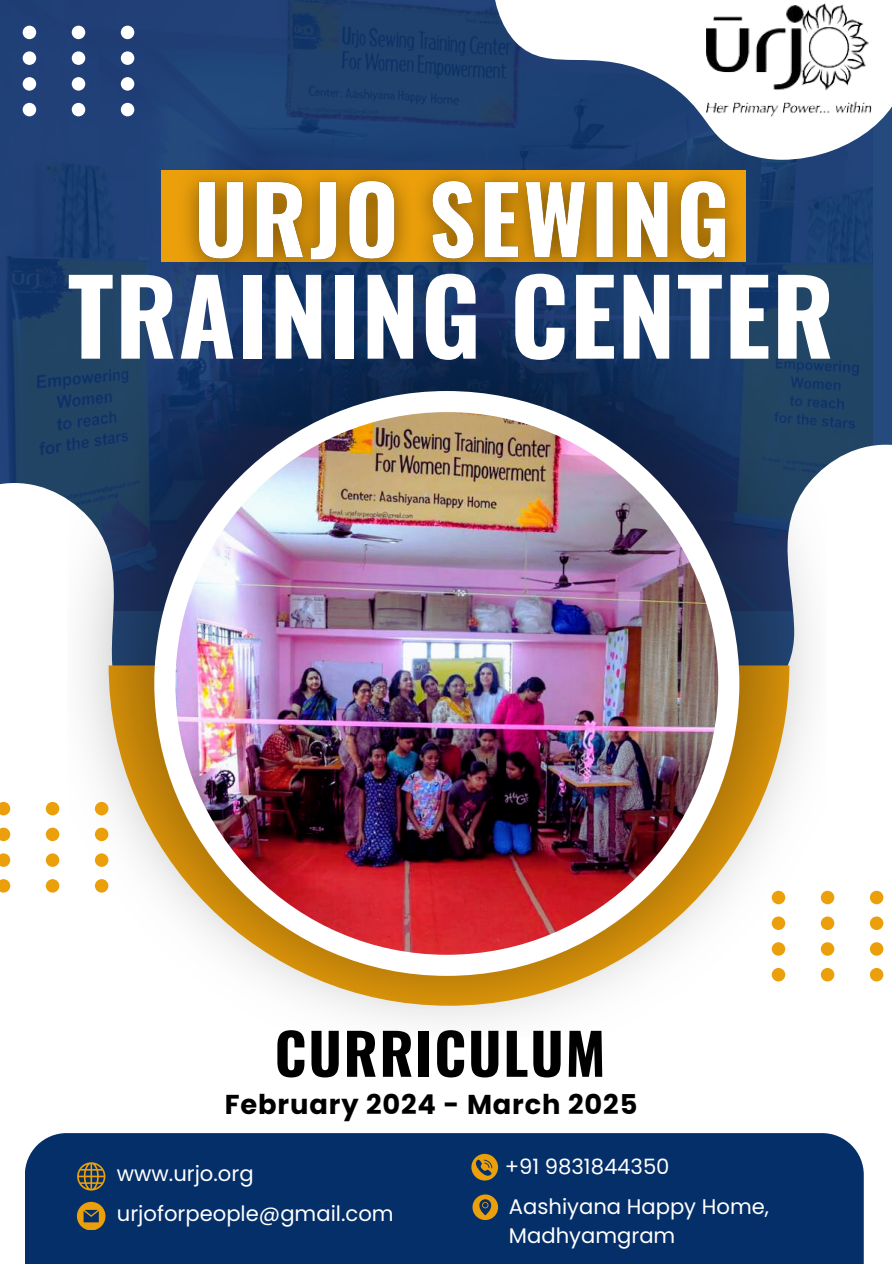
<style>
.page{position:relative;width:894px;height:1264px;background:#fff}
.page>*{position:absolute;margin:0;border:0;box-sizing:border-box;transform-origin:0 0}
.t1{font:700 103.5px "Oswald";letter-spacing:.015em;color:#fff}
.t2{font:700 56.7px "Oswald";letter-spacing:.03em;color:#000}
.t3{font:700 27.3px "Poppins";letter-spacing:.03em;color:#000}
.t4{font:21.15px/29.5px "Poppins";color:#fff}
</style>
<div class="page">
<svg style="left:0;top:0;width:890px;height:457px;background:#1f4071"></svg>
<svg style="left:826px;top:412px;width:66px;height:570px"></svg>
<svg style="left:0;top:457px;width:67px;height:436px"></svg>
<img style="left:67px;top:279px;width:759px;height:743px">
<div style="left:154px;top:391px;width:585px;height:584px;background:#fff;border-radius:50%"></div>
<img style="left:175px;top:412px;width:543px;height:542px;border-radius:50%">
<div style="left:25px;top:1133px;width:838px;height:130px;background:#042f69"></div>
<svg style="left:77px;top:1162px;width:28px;height:28px"></svg>
<svg style="left:77px;top:1201px;width:28px;height:28px"></svg>
<svg style="left:472px;top:1194px;width:26px;height:25px"></svg>
<svg style="left:471px;top:1153px;width:27px;height:27px"></svg>
<svg style="left:771px;top:890px;width:121px;height:91px"></svg>
<svg style="left:0;top:802px;width:108px;height:90px"></svg>
<svg style="left:0;top:26px;width:134px;height:90px;background:#3f5a89"></svg>
<img style="left:167px;top:148px;width:597px;height:147px">
<svg style="left:484px;top:0;width:408px;height:171px;background:#26436b"></svg>
<svg style="left:491px;top:0;width:401px;height:161px"></svg>
<img style="left:706px;top:4px;width:165px;height:112px">
<p class="t1" style="left:68px;top:235px;width:767px">TRAINING CENTER</p>
<p class="t2" style="left:274px;top:1009px;width:332px">CURRICULUM</p>
<p class="t3" style="left:225px;top:1085px;width:414px">February 2024 - March 2025</p>
<p class="t4" style="left:117px;top:1159px;width:138px">www.urjo.org</p>
<h1 class="t4" style="left:117px;top:1198px;width:278px">urjoforpeople@gmail.com</h1>
<p class="t4" style="left:504px;top:1151px;width:166px">+91 9831844350</p>
<p class="t4" style="left:509px;top:1191px;width:261px">Aashiyana Happy Home,<br>Madhyamgram</p>
</div>
